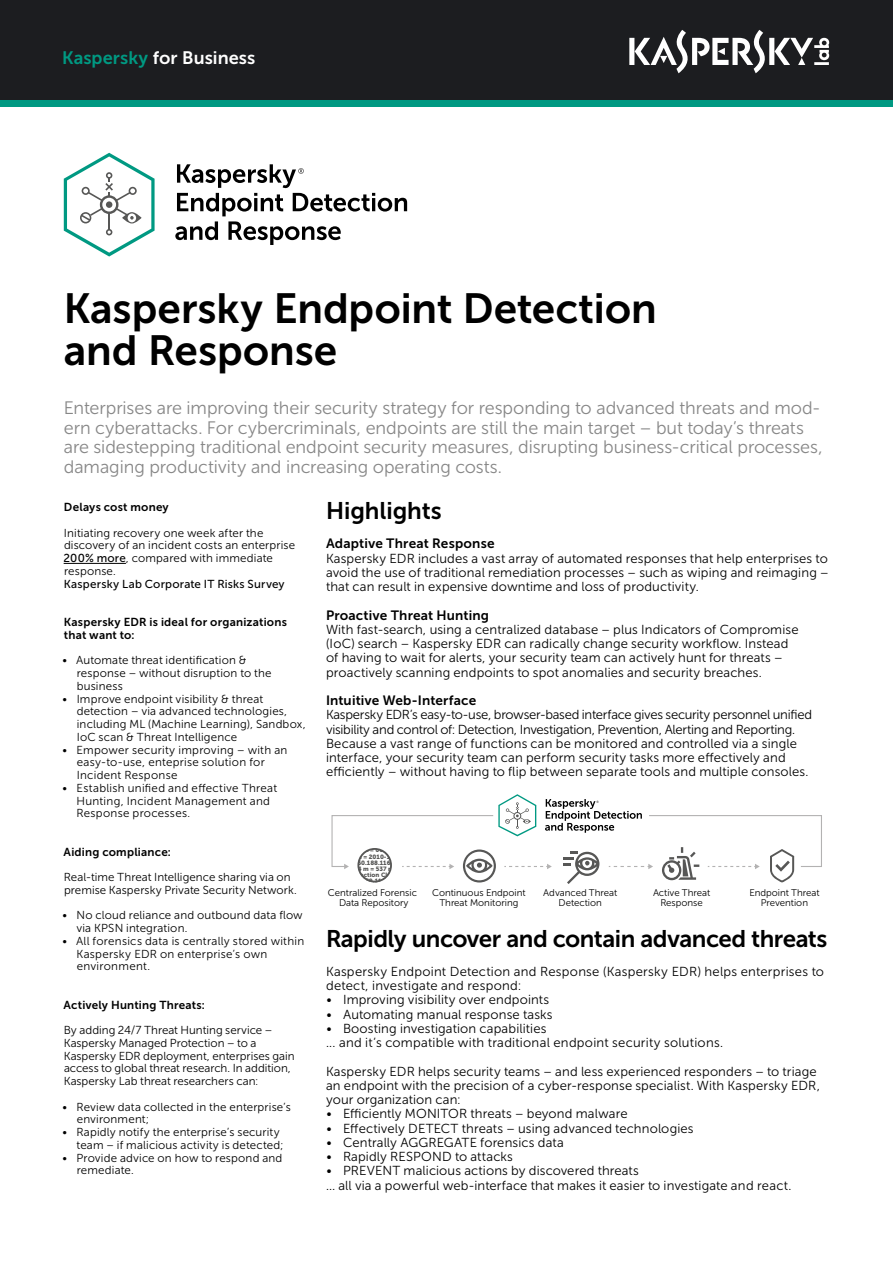
<style>
.page{position:relative;width:893px;height:1263px;background:#fff}
.page>*{position:absolute;margin:0;border:0;box-sizing:border-box;transform-origin:0 0}
.t1{font:42px/42px "Museo Sans Cyrl 700";letter-spacing:-.005em;color:#000}
.t2{font:24px "Museo Sans Cyrl 700";letter-spacing:-.02em;color:#000}
.t3{font:24px "Museo Sans Cyrl 700";color:#000}
.t4{font:18px/19.5px "Museo Sans Cyrl 300";letter-spacing:-.005em;color:#878787}
.t5{font:18px "Museo Sans Cyrl 700";color:#fff}
.t6{font:13.5px "Museo Sans Cyrl 700";letter-spacing:.01em;color:#000}
.t7{font:13.05px/14.2px "Museo Sans Cyrl 300";letter-spacing:.01em;color:#000}
.t8{font:11.55px/12.8px "Museo Sans Cyrl 300";letter-spacing:.015em;color:#000}
.t9{font:11.55px/12.8px "Museo Sans Cyrl 700";letter-spacing:.02em;color:#000}
.t10{font:11.55px "Museo Sans Cyrl 500";letter-spacing:.02em;color:#000}
.t11{font:9.6px/10.4px "Museo Sans Cyrl 300";color:#000;text-align:center}
.t12{font:6.15px/6.1px "Museo Sans Cyrl 900";color:#575756;text-align:center}
.s1{color:#009982}
.s2{font-family:"Museo Sans Cyrl 500"}
</style>
<div class="page">
<svg style="left:331px;top:794px;width:491px;height:90px"></svg>
<div style="left:357px;top:848px;width:35px;height:34px;border:2px solid #575756;border-radius:50%"></div>
<hr style="left:64px;top:563px;width:62px;height:1px;background:#000">
<div style="left:0;top:0;width:893px;height:100px;background:#1c1d20"></div>
<div style="left:0;top:100px;width:893px;height:6px;background:#009982"></div>
<svg style="left:629px;top:30px;width:200px;height:43px"></svg>
<svg style="left:64px;top:153px;width:91px;height:104px"></svg>
<svg style="left:175px;top:164px;width:232px;height:81px"></svg>
<h3 class="t5" style="left:62px;top:48px;width:195px"><span class="s1">Kaspersky</span> for Business</h3>
<h1 class="t1" style="left:64px;top:288px;width:595px">Kaspersky Endpoint Detection and Response</h1>
<p class="t4" style="left:64px;top:398px;width:760px">Enterprises are improving their security strategy for responding to advanced threats and mod&shy;ern cyberattacks. For cybercriminals, endpoints are still the main target – but today’s threats are sidestepping traditional endpoint security measures, disrupting business-critical processes, damaging productivity and increasing operating costs.</p>
<h2 class="t3" style="left:326px;top:497px;width:117px">Highlights</h2>
<p class="t6" style="left:326px;top:536px;width:170px">Adaptive Threat Response</p>
<p class="t7" style="left:326px;top:551px;width:504px;text-align:justify">Kaspersky EDR includes a vast array of automated responses that help enterprises to avoid the use of traditional remediation processes – such as wiping and reimaging – that can result in expensive downtime and loss of productivity.</p>
<p class="t6" style="left:326px;top:607px;width:165px">Proactive Threat Hunting</p>
<p class="t7" style="left:326px;top:622px;width:474px">With fast-search, using a centralized database – plus Indicators of Compromise (IoC) search – Kaspersky EDR can radically change security workflow. Instead of having to wait for alerts, your security team can actively hunt for threats – proactively scanning endpoints to spot anomalies and security breaches.</p>
<p class="t6" style="left:326px;top:693px;width:152px">Intuitive Web-Interface</p>
<p class="t7" style="left:326px;top:708px;width:488px">Kaspersky EDR’s easy-to-use, browser-based interface gives security personnel unified visibility and control of: Detection, Investigation, Prevention, Alerting and Reporting.<br>Because a vast range of functions can be monitored and controlled via a single interface, your security team can perform security tasks more effectively and efficiently – without having to flip between separate tools and multiple consoles.</p>
<p class="t9" style="left:64px;top:501px;width:106px">Delays cost money</p>
<p class="t8" style="left:64px;top:526px;width:233px">Initiating recovery one week after the discovery of an incident costs an enterprise<br><span class="s2">200% more</span>, compared with immediate response.</p>
<p class="t10" style="left:64px;top:577px;width:222px">Kaspersky Lab Corporate IT Risks Survey</p>
<p class="t9" style="left:64px;top:616px;width:225px">Kaspersky EDR is ideal for organizations that want to:</p>
<p class="t8" style="left:77px;top:654px;width:196px;text-indent:-15px">• Automate threat identification &amp; response – without disruption to the business</p>
<p class="t8" style="left:77px;top:692px;width:231px;text-indent:-14px">• Improve endpoint visibility &amp; threat detection – via advanced technologies, including ML (Machine Learning), Sandbox, IoC scan &amp; Threat Intelligence</p>
<p class="t8" style="left:77px;top:743px;width:212px;text-indent:-14px">• Empower security improving – with an easy-to-use, enteprise solution for<br>Incident Response</p>
<p class="t8" style="left:77px;top:781px;width:202px;text-indent:-14px">• Establish unified and effective Threat<br>Hunting, Incident Management and<br>Response processes.</p>
<p class="t9" style="left:64px;top:845px;width:109px">Aiding compliance:</p>
<p class="t8" style="left:64px;top:871px;width:234px">Real-time Threat Intelligence sharing via on premise Kaspersky Private Security Network.</p>
<p class="t8" style="left:76px;top:909px;width:228px;text-indent:-14px">• No cloud reliance and outbound data flow via KPSN integration.</p>
<p class="t8" style="left:77px;top:934px;width:229px;text-indent:-14px">• All forensics data is centrally stored within<br>Kaspersky EDR on enterprise’s own environment.</p>
<p class="t9" style="left:64px;top:998px;width:143px">Actively Hunting Threats:</p>
<p class="t8" style="left:64px;top:1024px;width:232px">By adding 24/7 Threat Hunting service – Kaspersky Managed Protection – to a Kaspersky EDR deployment, enterprises gain access to global threat research. In addition, Kaspersky Lab threat researchers can:</p>
<p class="t8" style="left:77px;top:1100px;width:216px;text-indent:-15px">• Review data collected in the enterprise’s environment;</p>
<p class="t8" style="left:62px;top:1126px;width:223px;text-align:right">• Rapidly notify the enterprise’s security team – if malicious activity is detected;</p>
<p class="t8" style="left:77px;top:1151px;width:207px;text-indent:-15px">• Provide advice on how to respond and remediate.</p>
<p class="t12" style="left:353px;top:847px;width:48px">sh = 000<br>me = 2010-11-<br>160.188.116 pn<br>24 m = 537 ms nection Clos<br>450.11.28</p>
<p class="t11" style="left:328px;top:888px;width:91px">Centralized Forensic<br>Data Repository</p>
<p class="t11" style="left:432px;top:888px;width:95px">Continuous Endpoint<br>Threat Monitoring</p>
<p class="t11" style="left:543px;top:888px;width:75px">Advanced Threat<br>Detection</p>
<p class="t11" style="left:653px;top:888px;width:59px">Active Threat<br>Response</p>
<p class="t11" style="left:749px;top:888px;width:72px">Endpoint Threat<br>Prevention</p>
<h2 class="t2" style="left:326px;top:926px;width:503px">Rapidly uncover and contain advanced threats</h2>
<p class="t7" style="left:326px;top:964px;width:500px">Kaspersky Endpoint Detection and Response (Kaspersky EDR) helps enterprises to detect, investigate and respond:</p>
<p class="t7" style="left:326px;top:993px;width:225px">• Improving visibility over endpoints</p>
<p class="t7" style="left:326px;top:1007px;width:228px">• Automating manual response tasks</p>
<p class="t7" style="left:326px;top:1021px;width:399px">• Boosting investigation capabilities<br>... and it’s compatible with traditional endpoint security solutions.</p>
<p class="t7" style="left:326px;top:1064px;width:496px">Kaspersky EDR helps security teams – and less experienced responders – to triage an endpoint with the precision of a cyber-response specialist. With Kaspersky EDR, your organization can:</p>
<p class="t7" style="left:326px;top:1107px;width:303px">• Efficiently MONITOR threats – beyond malware</p>
<p class="t7" style="left:326px;top:1121px;width:369px">• Effectively DETECT threats – using advanced technologies</p>
<p class="t7" style="left:326px;top:1135px;width:239px">• Centrally AGGREGATE forensics data</p>
<p class="t7" style="left:326px;top:1150px;width:188px">• Rapidly RESPOND to attacks</p>
<p class="t7" style="left:326px;top:1164px;width:467px">• PREVENT malicious actions by discovered threats<br>… all via a powerful web-interface that makes it easier to investigate and react.</p>
</div>
